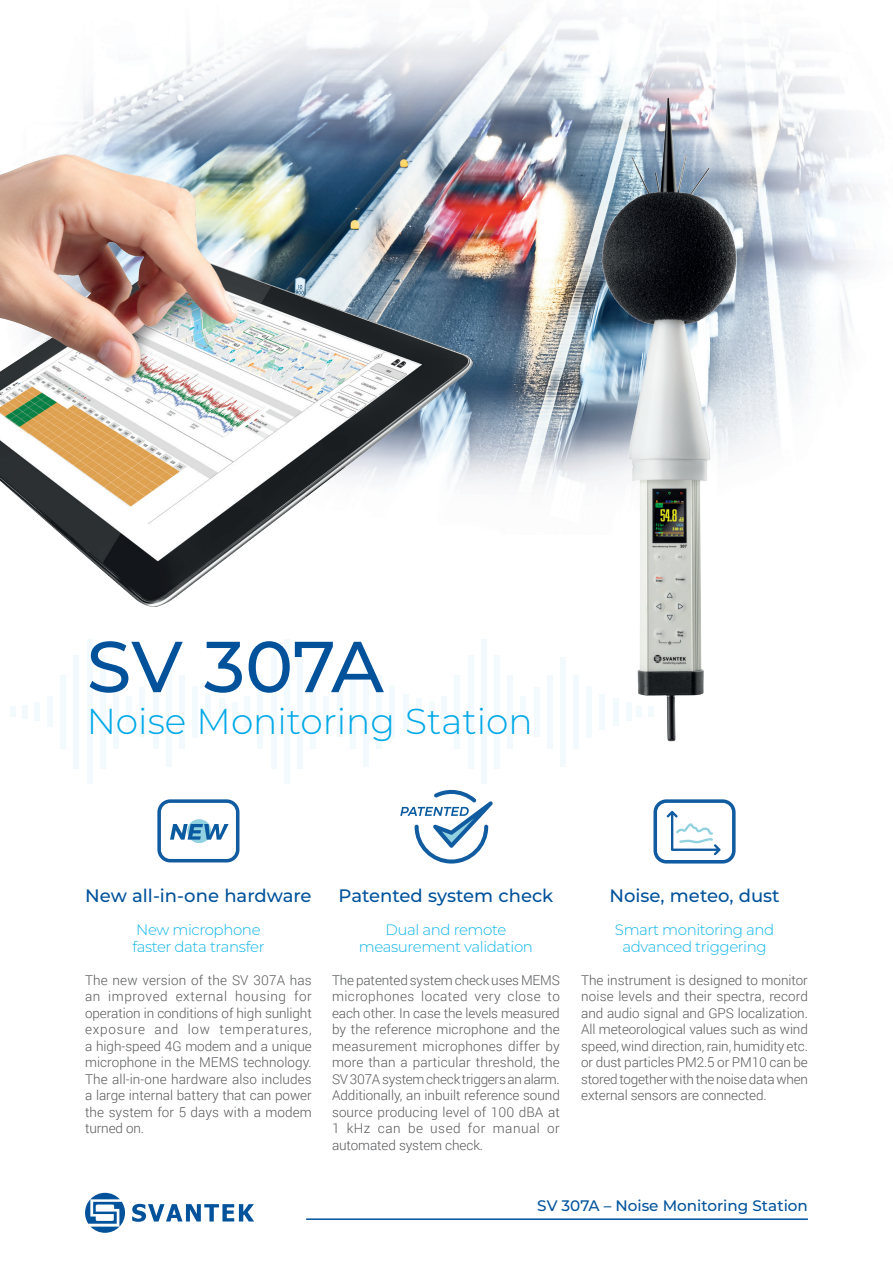
<style>
.page{position:relative;width:893px;height:1263px;background:#fff}
.page>*{position:absolute;margin:0;border:0;box-sizing:border-box;transform-origin:0 0}
.t1{font:500 72px "Montserrat";letter-spacing:-.005em;color:#01529b}
.t2{font:300 36px "Montserrat";color:#00a8e7}
.nagłówki{font:500 18px "Montserrat";color:#01529b}
.t3{font:500 15.15px "Montserrat";color:#01529b}
.charakterystyka_nieb{font:300 15px/16.5px "Montserrat";letter-spacing:-.025em;color:#0eb5ea;text-align:center}
.charakterystyka{font:300 13.5px/16.5px "Roboto";letter-spacing:-.01em;color:#57585a;text-align:justify}
</style>
<div class="page">
<img style="left:84px;top:14px;width:779px;height:305px">
<div style="left:244px;top:696px;width:6px;height:31px;background:#f3fafd"></div>
<div style="left:257px;top:675px;width:6px;height:73px;background:#f3fafd"></div>
<div style="left:271px;top:655px;width:6px;height:113px;background:#f3fafd"></div>
<div style="left:284px;top:639px;width:6px;height:145px;background:#f3fafd"></div>
<div style="left:323px;top:696px;width:6px;height:31px;background:#f3fafd"></div>
<div style="left:310px;top:675px;width:6px;height:73px;background:#f3fafd"></div>
<div style="left:297px;top:655px;width:6px;height:113px;background:#f3fafd"></div>
<div style="left:337px;top:687px;width:6px;height:49px;background:#f3fafd"></div>
<div style="left:350px;top:675px;width:6px;height:73px;background:#f3fafd"></div>
<div style="left:363px;top:657px;width:6px;height:110px;background:#f3fafd"></div>
<div style="left:376px;top:675px;width:6px;height:73px;background:#f3fafd"></div>
<div style="left:389px;top:686px;width:6px;height:51px;background:#f3fafd"></div>
<div style="left:403px;top:694px;width:6px;height:35px;background:#f3fafd"></div>
<div style="left:416px;top:698px;width:6px;height:27px;background:#f3fafd"></div>
<div style="left:429px;top:702px;width:6px;height:19px;background:#f3fafd"></div>
<div style="left:441px;top:696px;width:6px;height:31px;background:#f3fafd"></div>
<div style="left:467px;top:655px;width:6px;height:113px;background:#f3fafd"></div>
<div style="left:481px;top:639px;width:6px;height:145px;background:#f3fafd"></div>
<div style="left:494px;top:655px;width:6px;height:113px;background:#f3fafd"></div>
<div style="left:560px;top:657px;width:6px;height:110px;background:#f3fafd"></div>
<div style="left:47px;top:696px;width:6px;height:31px;background:#f3fafd"></div>
<div style="left:60px;top:675px;width:6px;height:73px;background:#f3fafd"></div>
<div style="left:73px;top:655px;width:6px;height:113px;background:#f3fafd"></div>
<div style="left:87px;top:639px;width:6px;height:145px;background:#f3fafd"></div>
<div style="left:126px;top:696px;width:6px;height:31px;background:#f3fafd"></div>
<div style="left:113px;top:675px;width:6px;height:73px;background:#f3fafd"></div>
<div style="left:100px;top:655px;width:6px;height:113px;background:#f3fafd"></div>
<div style="left:139px;top:687px;width:6px;height:49px;background:#f3fafd"></div>
<div style="left:153px;top:675px;width:6px;height:73px;background:#f3fafd"></div>
<div style="left:166px;top:657px;width:6px;height:110px;background:#f3fafd"></div>
<div style="left:179px;top:675px;width:6px;height:73px;background:#f3fafd"></div>
<div style="left:192px;top:686px;width:6px;height:51px;background:#f3fafd"></div>
<div style="left:205px;top:694px;width:6px;height:35px;background:#f3fafd"></div>
<div style="left:219px;top:698px;width:6px;height:27px;background:#f3fafd"></div>
<div style="left:232px;top:702px;width:6px;height:19px;background:#f3fafd"></div>
<div style="left:34px;top:702px;width:6px;height:19px;background:#f3fafd"></div>
<div style="left:22px;top:705px;width:6px;height:13px;background:#f3fafd"></div>
<div style="left:10px;top:706px;width:6px;height:11px;background:#f3fafd"></div>
<svg style="left:653px;top:799px;width:83px;height:64px"></svg>
<svg style="left:400px;top:790px;width:93px;height:73px"></svg>
<img style="left:0;top:111px;width:445px;height:496px">
<svg style="left:157px;top:799px;width:82px;height:63px"></svg>
<img style="left:445px;top:85px;width:404px;height:669px">
<svg style="left:85px;top:1193px;width:40px;height:40px"></svg>
<svg style="left:132px;top:1204px;width:122px;height:18px"></svg>
<hr style="left:306px;top:1218px;width:502px;height:2px;background:#01529b">
<p class="t1" style="left:87px;top:616px;width:299px">SV 307A</p>
<p class="t2" style="left:87px;top:697px;width:448px">Noise Monitoring Station</p>
<p class="nagłówki" style="left:85px;top:883px;width:228px">New all-in-one hardware</p>
<p class="charakterystyka_nieb" style="left:136px;top:921px;width:126px">New microphone</p>
<p class="charakterystyka_nieb" style="left:132px;top:938px;width:134px">faster data transfer</p>
<p class="charakterystyka" style="left:85px;top:971px;width:228px">The new version of the SV 307A has an improved external housing for operation in conditions of high sunlight exposure and low temperatures, a high-speed 4G modem and a unique microphone in the MEMS technology.<br>The all-in-one hardware also includes a large internal battery that can power the system for 5 days with a modem turned on.</p>
<p class="nagłówki" style="left:339px;top:883px;width:216px">Patented system check</p>
<p class="charakterystyka_nieb" style="left:359px;top:921px;width:176px">Dual and remote measurement validation</p>
<p class="charakterystyka" style="left:332px;top:971px;width:229px">The patented system check uses MEMS microphones located very close to each other. In case the levels measured by the reference microphone and the measurement microphones differ by more than a particular threshold, the SV 307A system check triggers an alarm.<br>Additionally, an inbuilt reference sound source producing level of 100 dBA at 1 kHz can be used for manual or automated system check.</p>
<p class="nagłówki" style="left:609px;top:883px;width:172px">Noise, meteo, dust</p>
<p class="charakterystyka_nieb" style="left:615px;top:921px;width:161px">Smart monitoring and</p>
<p class="charakterystyka_nieb" style="left:622px;top:938px;width:146px">advanced triggering</p>
<p class="charakterystyka" style="left:581px;top:971px;width:228px">The instrument is designed to monitor noise levels and their spectra, record and audio signal and GPS localization.<br>All meteorological values such as wind speed, wind direction, rain, humidity etc. or dust particles PM2.5 or PM10 can be stored together with the noise data when external sensors are connected.</p>
<p class="t3" style="left:537px;top:1195px;width:272px">SV 307A – Noise Monitoring Station</p>
</div>
